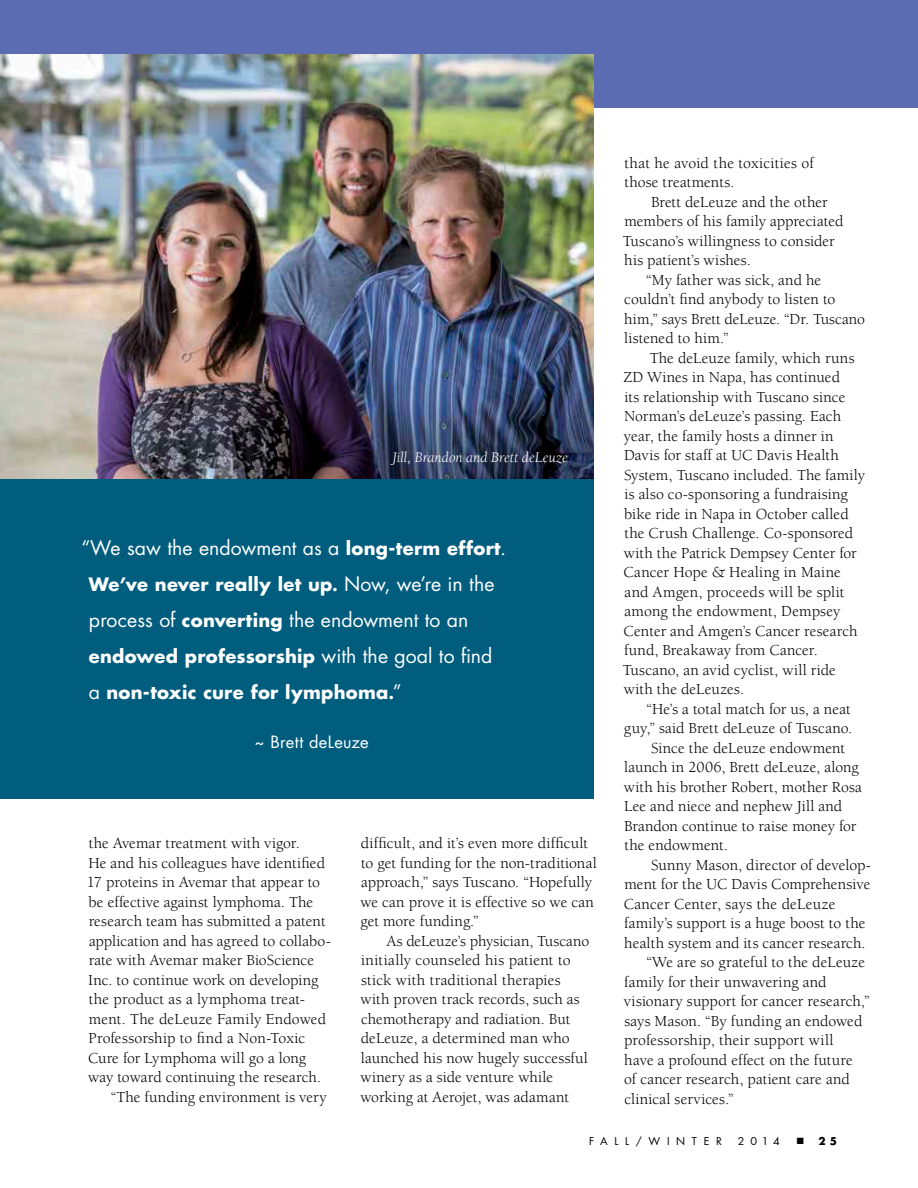
<style>
.page{position:relative;width:918px;height:1188px;background:#fff}
.page>*{position:absolute;margin:0;border:0;box-sizing:border-box;transform-origin:0 0}
.t1{font:19.5px "Futura";color:#fff}
.t2{font:700 18px/36px "Futura";letter-spacing:.015em;color:#fff}
.t3{font:16.5px "Futura";letter-spacing:.02em;color:#fff}
.t4{font:15.75px/19.5px "Berkeley";letter-spacing:.005em;color:#000}
.t5{font:italic 15px "Berkeley";color:#fff}
.t6{font:10.5px "Futura";letter-spacing:.615em;color:#000}
.t7{font:700 10.5px "Futura";color:#000}
.s1{font-weight:700;font-size:18px}
.s2{font-size:15px}
.s3{font-weight:400;font-size:19.5px}
</style>
<div class="page">
<div style="left:0;top:0;width:918px;height:108px;background:#5c6cb3"></div>
<img style="left:0;top:54px;width:594px;height:426px">
<div style="left:0;top:480px;width:594px;height:319px;background:#005d7d"></div>
<p class="t5" style="left:392px;top:450px;width:177px">Jill, Brandon and Brett deLeuze</p>
<p class="t1" style="left:81px;top:534px;width:426px">“We saw the endowment as a <span class="s1">long-term effort</span>.</p>
<p class="t2" style="left:89px;top:565px;width:407px">We’ve never really let up<span class="s2">.</span> <span class="s3">Now, we’re in the</span></p>
<p class="t1" style="left:89px;top:606px;width:381px">process of <span class="s1">converting</span> the endowment to an</p>
<p class="t2" style="left:89px;top:637px;width:405px">endowed professorship <span class="s3">with the goal to find a</span> non-toxic cure for lymphoma<span class="s2">.</span><span class="s3">”</span></p>
<p class="t3" style="left:255px;top:731px;width:116px">~ Brett deLeuze</p>
<p class="t4" style="left:89px;top:834px;width:213px">the Avemar treatment with vigor.</p>
<p class="t4" style="left:88px;top:853px;width:238px">He and his colleagues have identified</p>
<p class="t4" style="left:87px;top:873px;width:235px">17 proteins in Avemar that appear to</p>
<p class="t4" style="left:89px;top:892px;width:226px">be effective against lymphoma. The</p>
<p class="t4" style="left:89px;top:912px;width:239px">research team has submitted a patent</p>
<p class="t4" style="left:89px;top:931px;width:243px">application and has agreed to collabo-</p>
<p class="t4" style="left:89px;top:951px;width:227px">rate with Avemar maker BioScience</p>
<p class="t4" style="left:88px;top:970px;width:232px">Inc. to continue work on developing</p>
<p class="t4" style="left:89px;top:990px;width:218px">the product as a lymphoma treat-</p>
<p class="t4" style="left:89px;top:1009px;width:239px">ment. The deLeuze Family Endowed</p>
<p class="t4" style="left:88px;top:1029px;width:218px">Professorship to find a Non-Toxic</p>
<p class="t4" style="left:88px;top:1048px;width:220px">Cure for Lymphoma will go a long</p>
<p class="t4" style="left:88px;top:1068px;width:234px">way toward continuing the research.</p>
<p class="t4" style="left:111px;top:1087px;width:218px">“The funding environment is very</p>
<p class="t4" style="left:360px;top:834px;width:238px">difficult, and it’s even more difficult to get funding for the non-traditional approach,” says Tuscano. “Hopefully we can prove it is effective so we can get more funding.”</p>
<p class="t4" style="left:360px;top:931px;width:230px;text-indent:26px">As deLeuze’s physician, Tuscano initially counseled his patient to stick with traditional therapies with proven track records, such as chemotherapy and radiation. But deLeuze, a determined man who launched his now hugely successful winery as a side venture while working at Aerojet, was adamant</p>
<p class="t4" style="left:624px;top:153px;width:191px">that he avoid the toxicities of those treatments.</p>
<p class="t4" style="left:623px;top:192px;width:222px;text-indent:28px">Brett deLeuze and the other members of his family appreciated<br>Tuscano’s willingness to consider his patient’s wishes.</p>
<p class="t4" style="left:624px;top:270px;width:242px;text-indent:22px">“My father was sick, and he couldn’t find anybody to listen to him,” says Brett deLeuze. “Dr. Tuscano listened to him.”</p>
<p class="t4" style="left:623px;top:348px;width:244px;text-indent:27px">The deLeuze family, which runs<br>ZD Wines in Napa, has continued<br>its relationship with Tuscano since<br>Norman’s deLeuze’s passing. Each year, the family hosts a dinner in<br>Davis for staff at UC Davis Health<br>System, Tuscano included. The family is also co-sponsoring a fundraising bike ride in Napa in October called the Crush Challenge. Co-sponsored with the Patrick Dempsey Center for<br>Cancer Hope &amp; Healing in Maine and Amgen, proceeds will be split among the endowment, Dempsey<br>Center and Amgen’s Cancer research fund, Breakaway from Cancer.<br>Tuscano, an avid cyclist, will ride with the deLeuzes.</p>
<p class="t4" style="left:646px;top:699px;width:206px">“He’s a total match for us, a neat</p>
<p class="t4" style="left:624px;top:719px;width:230px">guy,” said Brett deLeuze of Tuscano.</p>
<p class="t4" style="left:651px;top:738px;width:196px">Since the deLeuze endowment</p>
<p class="t4" style="left:624px;top:758px;width:236px">launch in 2006, Brett deLeuze, along</p>
<p class="t4" style="left:624px;top:777px;width:240px">with his brother Robert, mother Rosa</p>
<p class="t4" style="left:624px;top:797px;width:220px">Lee and niece and nephew Jill and</p>
<p class="t4" style="left:624px;top:816px;width:234px">Brandon continue to raise money for</p>
<p class="t4" style="left:624px;top:836px;width:105px">the endowment.</p>
<p class="t4" style="left:651px;top:855px;width:222px">Sunny Mason, director of develop-</p>
<p class="t4" style="left:624px;top:875px;width:248px">ment for the UC Davis Comprehensive</p>
<p class="t4" style="left:624px;top:894px;width:213px">Cancer Center, says the deLeuze</p>
<p class="t4" style="left:624px;top:914px;width:243px">family’s support is a huge boost to the</p>
<p class="t4" style="left:624px;top:933px;width:243px">health system and its cancer research.</p>
<p class="t4" style="left:646px;top:953px;width:220px">“We are so grateful to the deLeuze</p>
<p class="t4" style="left:624px;top:972px;width:204px">family for their unwavering and</p>
<p class="t4" style="left:624px;top:992px;width:247px">visionary support for cancer research,”</p>
<p class="t4" style="left:624px;top:1011px;width:240px">says Mason. “By funding an endowed</p>
<p class="t4" style="left:624px;top:1031px;width:211px">professorship, their support will</p>
<p class="t4" style="left:624px;top:1050px;width:230px">have a profound effect on the future</p>
<p class="t4" style="left:624px;top:1070px;width:227px">of cancer research, patient care and</p>
<p class="t4" style="left:624px;top:1089px;width:111px">clinical services.”</p>
<p class="t6" style="left:589px;top:1134px;width:134px">FALL/WINTER</p>
<p class="t6" style="left:738px;top:1134px;width:44px">2014</p>
<p class="t7" style="left:819px;top:1134px;width:20px">2 5</p>
</div>
